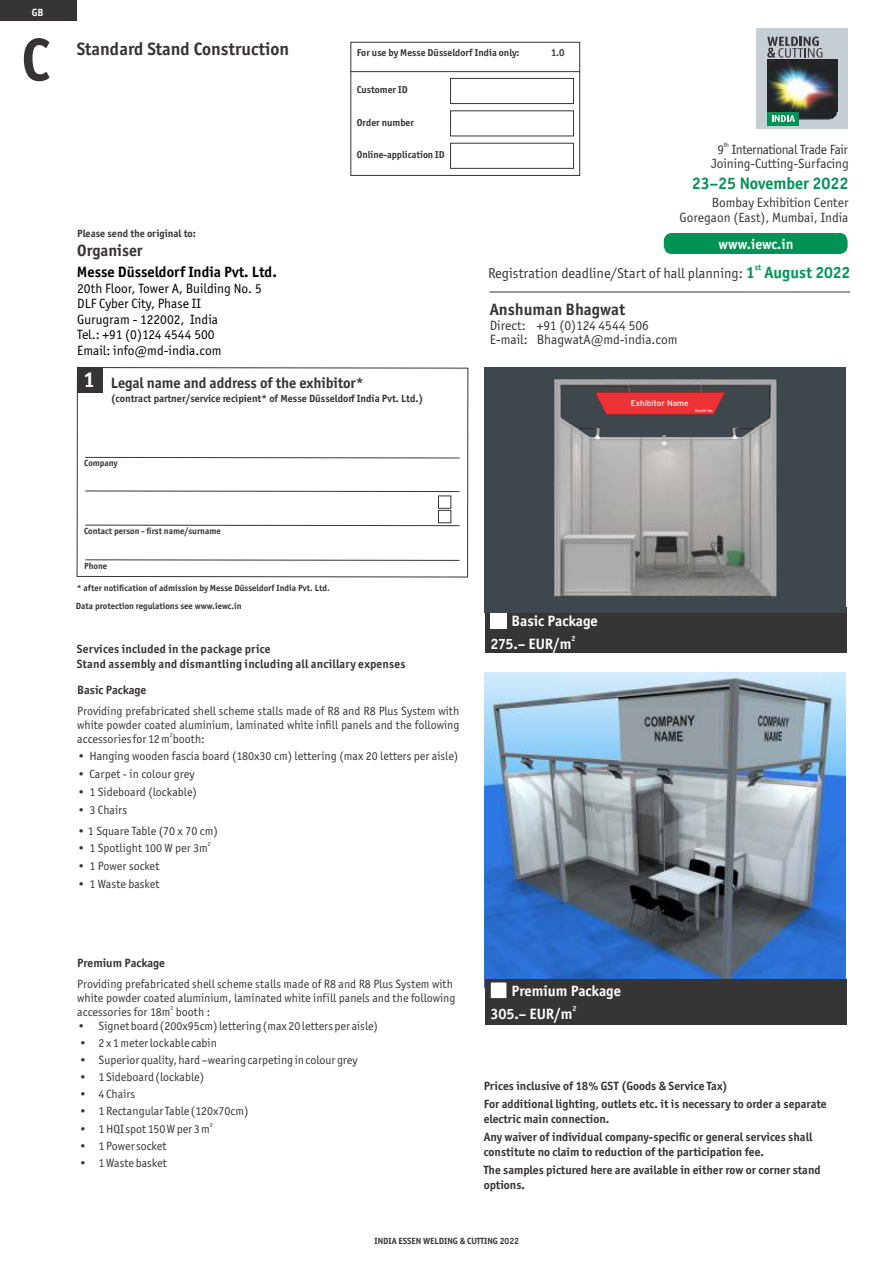
<style>
.page{position:relative;width:893px;height:1263px;background:#fff}
.page>*{position:absolute;margin:0;border:0;box-sizing:border-box;transform-origin:0 0}
.t1{font:700 60px "Officina San ITC";color:#373435}
.t2{font:700 18px "Officina San ITC";color:#373435}
.t3{font:700 16.8px "Officina San ITC";color:#009355}
.t4{font:700 16.5px "Officina San ITC";color:#373435}
.t5{font:700 16.35px "Officina San ITC";color:#373435}
.t6{font:700 16.2px "Officina San ITC";color:#009355}
.t7{font:700 15px "Officina San ITC";color:#fefefe}
.t8{font:700 15px "Officina San ITC";letter-spacing:-.005em;color:#373435}
.t9{font:700 15px "Officina San ITC";color:#000}
.t10{font:14.4px "Officina San ITC";color:#373435}
.t11{font:700 14.4px "Officina San ITC";color:#fefefe}
.t12{font:13.5px/15.5px "Officina San ITC";color:#000}
.t13{font:13.5px/14px "Officina San ITC";color:#373435}
.t14{font:13.35px/15.3px "Officina San ITC";color:#373435;text-align:right}
.t15{font:12px/13.8px "Officina San ITC";color:#373435}
.t16{font:700 12px/18.3px "Officina San ITC";color:#373435}
.t17{font:700 10.5px "Officina San ITC";color:#373435}
.t18{font:700 10.5px "Officina San ITC";color:#fefefe}
.t19{font:700 10.05px "Officina San ITC";color:#373435}
.t20{font:700 9px "Officina San ITC";color:#373435}
.t21{font:8.1px "Interstate";color:#fefefe}
.t22{font:700 8.1px "Officina San ITC";color:#009355}
.t23{font:700 7.5px "Officina San ITC";color:#fefefe}
.t24{font:6.75px "Officina San ITC";color:#373435}
.t25{font:6px "Officina San ITC";color:#373435}
.t26{font:3.9px "Interstate";color:#fefefe}
.s1{font-size:21.75px;color:#fefefe}
</style>
<div class="page">
<div style="left:350px;top:42px;width:230px;height:134px;border:1px solid #373435"></div>
<hr style="left:350px;top:71px;width:230px;height:1px;background:#373435">
<div style="left:450px;top:78px;width:124px;height:26px;border:1px solid #373435"></div>
<div style="left:450px;top:143px;width:124px;height:26px;border:1px solid #373435"></div>
<div style="left:0;top:0;width:77px;height:21px;background:#373435"></div>
<svg style="left:76px;top:367px;width:393px;height:211px"></svg>
<div style="left:77px;top:367px;width:25px;height:26px;background:#373435"></div>
<svg style="left:85px;top:457px;width:375px;height:1px"></svg>
<svg style="left:85px;top:491px;width:375px;height:1px"></svg>
<svg style="left:85px;top:525px;width:375px;height:1px"></svg>
<svg style="left:85px;top:559px;width:375px;height:2px"></svg>
<div style="left:438px;top:496px;width:13px;height:12px;border:1px solid #373435"></div>
<div style="left:438px;top:510px;width:13px;height:13px;border:1px solid #373435"></div>
<img style="left:485px;top:672px;width:361px;height:307px">
<div style="left:485px;top:979px;width:361px;height:46px;background:#373435"></div>
<div style="left:490px;top:982px;width:17px;height:16px;background:#fefefe"></div>
<div style="left:490px;top:981px;width:17px;height:18px;border:1px solid #373435"></div>
<div style="left:485px;top:607px;width:361px;height:46px;background:#373435"></div>
<div style="left:490px;top:612px;width:17px;height:16px;background:#fefefe"></div>
<hr style="left:489px;top:292px;width:361px;height:1px;background:#373435">
<div style="left:664px;top:233px;width:184px;height:21px;background:#009355;border-radius:8px"></div>
<div style="left:757px;top:28px;width:91px;height:100px;background:#c4ced4"></div>
<img style="left:768px;top:60px;width:69px;height:59px">
<svg style="left:767px;top:37px;width:55px;height:21px"></svg>
<div style="left:768px;top:112px;width:31px;height:13px;background:#009355"></div>
<svg style="left:772px;top:115px;width:23px;height:7px"></svg>
<div style="left:485px;top:368px;width:361px;height:245px;background:#3e474c"></div>
<img style="left:554px;top:379px;width:222px;height:218px">
<svg style="left:595px;top:392px;width:130px;height:22px"></svg>
<p class="t18" style="left:32px;top:9px;width:13px">GB</p>
<h1 class="t1" style="left:21px;top:36px;width:29px">C</h1>
<h2 class="t2" style="left:77px;top:42px;width:214px">Standard Stand Construction</h2>
<p class="t17" style="left:77px;top:229px;width:120px">Please send the original to:</p>
<h3 class="t5" style="left:77px;top:244px;width:67px">Organiser</h3>
<p class="t9" style="left:77px;top:266px;width:201px">Messe Düsseldorf India Pvt. Ltd.</p>
<p class="t12" style="left:77px;top:282px;width:186px">20th Floor, Tower A, Building No. 5<br>DLF Cyber City, Phase II<br>Gurugram - 122002, India<br>Tel.: +91 (0)124 4544 500<br>Email: info@md-india.com</p>
<p class="t19" style="left:357px;top:48px;width:164px">For use by Messe Düsseldorf India only:</p>
<p class="t19" style="left:551px;top:48px;width:15px">1.0</p>
<p class="t19" style="left:357px;top:86px;width:52px">Customer ID</p>
<p class="t19" style="left:357px;top:118px;width:59px">Order number</p>
<p class="t19" style="left:357px;top:151px;width:89px">Online-application ID</p>
<p class="t24" style="left:724px;top:142px;width:7px">th</p>
<p class="t14" style="left:711px;top:143px;width:139px;line-height:14.2px;text-align:center">9 International Trade Fair<br>Joining-Cutting-Surfacing</p>
<h3 class="t3" style="left:692px;top:176px;width:158px">23–25 November 2022</h3>
<p class="t14" style="left:679px;top:195px;width:170px">Bombay Exhibition Center<br>Goregaon (East), Mumbai, India</p>
<p class="t11" style="left:718px;top:238px;width:76px">www.iewc.in</p>
<p class="t22" style="left:755px;top:264px;width:8px">st</p>
<h3 class="t6" style="left:746px;top:266px;width:106px">1 August 2022</h3>
<p class="t10" style="left:488px;top:267px;width:257px">Registration deadline/Start of hall planning:</p>
<h3 class="t4" style="left:490px;top:303px;width:137px">Anshuman Bhagwat</h3>
<p class="t13" style="left:490px;top:319px;width:189px">Direct: +91 (0)124 4544 506<br>E-mail: BhagwatA@md-india.com</p>
<p class="t8" style="left:84px;top:377px;width:282px"><span class="s1">1</span> Legal name and address of the exhibitor*</p>
<p class="t17" style="left:111px;top:394px;width:314px">(contract partner/service recipient* of Messe Düsseldorf India Pvt. Ltd.)</p>
<p class="t20" style="left:84px;top:459px;width:35px">Company</p>
<p class="t20" style="left:84px;top:527px;width:138px">Contact person - first name/surname</p>
<p class="t20" style="left:84px;top:562px;width:25px">Phone</p>
<p class="t20" style="left:76px;top:602px;width:167px">Data protection regulations see www.iewc.in</p>
<p class="t20" style="left:77px;top:584px;width:254px">* after notification of admission by Messe Düsseldorf India Pvt. Ltd.</p>
<p class="t16" style="left:77px;top:643px;width:330px;line-height:14.7px">Services included in the package price<br>Stand assembly and dismantling including all ancillary expenses</p>
<p class="t16" style="left:77px;top:682px;width:71px">Basic Package</p>
<p class="t15" style="left:77px;top:705px;width:384px">Providing prefabricated shell scheme stalls made of R8 and R8 Plus System with white powder coated aluminium, laminated white infill panels and the following</p>
<p class="t25" style="left:170px;top:732px;width:4px">2</p>
<p class="t15" style="left:77px;top:732px;width:129px">accessories for 12 m booth:</p>
<p class="t15" style="left:77px;top:750px;width:383px">• Hanging wooden fascia board (180x30 cm) lettering (max 20 letters per aisle)</p>
<p class="t15" style="left:77px;top:768px;width:119px">• Carpet - in colour grey</p>
<p class="t15" style="left:77px;top:786px;width:121px">• 1 Sideboard (lockable)</p>
<p class="t15" style="left:77px;top:804px;width:51px">• 3 Chairs</p>
<p class="t15" style="left:77px;top:824px;width:142px">• 1 Square Table (70 x 70 cm)</p>
<p class="t25" style="left:208px;top:842px;width:4px">2</p>
<p class="t15" style="left:77px;top:842px;width:132px">• 1 Spotlight 100 W per 3m</p>
<p class="t15" style="left:77px;top:860px;width:84px">• 1 Power socket</p>
<p class="t15" style="left:77px;top:878px;width:84px">• 1 Waste basket</p>
<p class="t7" style="left:512px;top:615px;width:88px">Basic Package</p>
<p class="t23" style="left:571px;top:636px;width:6px">2</p>
<p class="t7" style="left:490px;top:638px;width:83px">275.– EUR/m</p>
<p class="t21" style="left:631px;top:400px;width:59px">Exhibitor Name</p>
<p class="t26" style="left:695px;top:409px;width:20px">Booth No.</p>
<p class="t16" style="left:77px;top:955px;width:89px">Premium Package</p>
<p class="t15" style="left:77px;top:978px;width:380px">Providing prefabricated shell scheme stalls made of R8 and R8 Plus System with white powder coated aluminium, laminated white infill panels and the following</p>
<p class="t25" style="left:170px;top:1005px;width:4px">2</p>
<p class="t15" style="left:77px;top:1005px;width:135px">accessories for 18m booth :</p>
<p class="t15" style="left:77px;top:1019px;width:302px">• Signet board (200x95cm) lettering (max 20 letters per aisle)</p>
<p class="t15" style="left:79px;top:1036px;width:140px">• 2 x 1 meter lockable cabin</p>
<p class="t15" style="left:79px;top:1054px;width:280px">• Superior quality, hard –wearing carpeting in colour grey</p>
<p class="t15" style="left:79px;top:1071px;width:127px">• 1 Sideboard (lockable)</p>
<p class="t15" style="left:79px;top:1088px;width:58px">• 4 Chairs</p>
<p class="t15" style="left:79px;top:1105px;width:171px">• 1 Rectangular Table (120x70cm)</p>
<p class="t15" style="left:79px;top:1122px;width:133px">• 1 HQI spot 150 W per 3m</p>
<p class="t25" style="left:210px;top:1122px;width:4px">2</p>
<p class="t15" style="left:79px;top:1139px;width:89px">• 1 Power socket</p>
<p class="t15" style="left:79px;top:1157px;width:90px">• 1 Waste basket</p>
<p class="t7" style="left:512px;top:985px;width:111px">Premium Package</p>
<p class="t23" style="left:573px;top:1006px;width:6px">2</p>
<p class="t7" style="left:490px;top:1008px;width:84px">305.– EUR/m</p>
<p class="t16" style="left:484px;top:1078px;width:344px">Prices inclusive of 18% GST (Goods &amp; Service Tax)<br>For additional lighting, outlets etc. it is necessary to order a separate</p>
<p class="t16" style="left:484px;top:1111px;width:330px">electric main connection.<br>Any waiver of individual company-specific or general services shall</p>
<p class="t16" style="left:484px;top:1144px;width:339px">constitute no claim to reduction of the participation fee.<br>The samples pictured here are available in either row or corner stand</p>
<p class="t16" style="left:484px;top:1177px;width:43px">options.</p>
<p class="t20" style="left:375px;top:1237px;width:146px">INDIA ESSEN WELDING &amp; CUTTING 2022</p>
</div>
